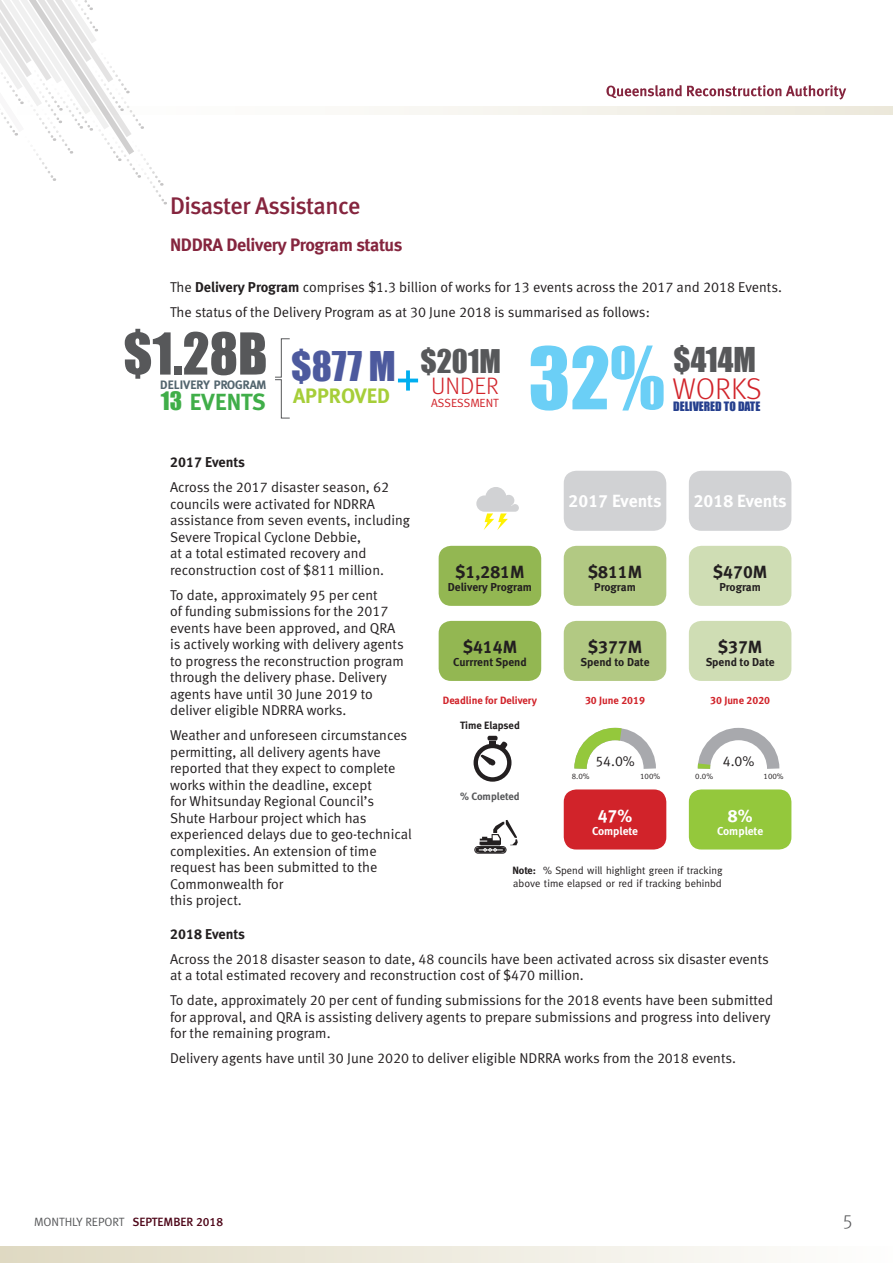
<style>
.page{position:relative;width:893px;height:1263px;background:#fff}
.page>*{position:absolute;margin:0;border:0;box-sizing:border-box;transform-origin:0 0}
.b1{font:79.2px "Impact";color:#6bcff6}
.b1-2{font:53.4px "Impact";color:#57585a}
.b1-3{font:37.65px "Impact";color:#4d5a9e}
.b1-4{font:31.5px "Impact";color:#57585a}
.b1-5{font:30px "Impact";color:#57585a}
.b1-6{font:30px "Meta Light LF";letter-spacing:-.005em;color:#d1232a}
.t1{font:24px "Meta Medium LF";letter-spacing:-.03em;color:#85253e}
.b1-7{font:23.85px "Meta Light LF";color:#d1232a}
.b1-8{font:700 23.4px "Meta";color:#40ae49}
.b1-9{font:20.85px "Meta Bold LF";color:#a6ce39}
.t2{font:19.5px "Meta Light LF";color:#57585a}
.t3{font:18px "Meta Bold LF";letter-spacing:-.02em;color:#85253e}
.t4{font:17.7px "Meta Bold LF";color:#231f20}
.t5{font:17.7px "Meta Bold LF";color:#fff}
.b1-10{font:14.25px/16.5px "Meta Normal LF";color:#231f20}
.B1_bold{font:14.25px "Meta Bold LF";color:#231f20}
.t6{font:14.1px "Meta Normal LF";color:#231f20}
.b1-11{font:700 12.3px "Meta";color:#53656e}
.t7{font:12px "Meta Normal LF";color:#57585a}
.b1-12{font:11.85px "Impact";color:#253f8e}
.b1-13{font:11.85px "Meta";color:#d1232a}
.t8{font:11.4px "Meta Bold LF";color:#231f20}
.t9{font:11.4px "Meta Bold LF";letter-spacing:-.005em;color:#fff}
.t10{font:10.65px/12.8px "Meta";color:#231f20}
.t11{font:10.65px "Meta Bold LF";color:#d1232a}
.t12{font:10.65px "Meta Bold LF";color:#231f20}
.t13{font:10.65px "Meta Bold LF";letter-spacing:-.005em;color:#57585a}
.t14{font:7.95px "Meta Normal LF";color:#231f20}
.s1{font-family:"Meta Bold LF"}
.s2{font-family:"Impact";font-weight:400}
.s3{font-weight:700}
.s4{font-family:"Meta Medium LF";color:#4e0719}
</style>
<div class="page">
<svg style="left:275px;top:338px;width:15px;height:81px"></svg>
<svg style="left:398px;top:370px;width:20px;height:21px"></svg>
<div style="left:564px;top:471px;width:102px;height:60px;background:#d1d2d4;border-radius:13px"></div>
<div style="left:564px;top:546px;width:102px;height:60px;background:#b2c983;border-radius:13px"></div>
<div style="left:564px;top:621px;width:102px;height:60px;background:#b2c983;border-radius:13px"></div>
<div style="left:564px;top:789px;width:102px;height:60px;background:#d1232a;border-radius:13px"></div>
<div style="left:439px;top:546px;width:102px;height:60px;background:#93b752;border-radius:13px"></div>
<div style="left:439px;top:621px;width:102px;height:60px;background:#93b752;border-radius:13px"></div>
<div style="left:689px;top:471px;width:102px;height:60px;background:#d1d2d4;border-radius:13px"></div>
<div style="left:689px;top:546px;width:102px;height:60px;background:#cfddb4;border-radius:13px"></div>
<div style="left:689px;top:621px;width:102px;height:60px;background:#cfddb4;border-radius:13px"></div>
<div style="left:689px;top:789px;width:102px;height:60px;background:#94c83c;border-radius:13px"></div>
<svg style="left:476px;top:487px;width:43px;height:43px"></svg>
<div style="left:474px;top:744px;width:37px;height:38px;border:4px solid #231f20;border-radius:50%"></div>
<svg style="left:481px;top:736px;width:27px;height:29px"></svg>
<div style="left:475px;top:846px;width:31px;height:7px;border:1px solid #231f20;border-radius:3px"></div>
<svg style="left:475px;top:820px;width:43px;height:32px"></svg>
<svg style="left:697px;top:727px;width:83px;height:42px"></svg>
<svg style="left:574px;top:727px;width:82px;height:42px"></svg>
<svg style="left:374px;top:106px;width:519px;height:9px;fill:#f3f1e9"></svg>
<div style="left:0;top:1246px;width:893px;height:17px;background:linear-gradient(to right,#dfd9c2,#fefefd)"></div>
<svg style="left:0;top:0;width:167px;height:205px"></svg>
<svg style="left:606px;top:85px;width:240px;height:15px"></svg>
<h2 class="t1" style="left:170px;top:192px;width:192px">Disaster Assistance</h2>
<h3 class="t3" style="left:170px;top:233px;width:234px">NDDRA Delivery Program status</h3>
<p class="b1-10" style="left:170px;top:279px;width:613px">The <span class="s1">Delivery Program</span> comprises $1.3 billion of works for 13 events across the 2017 and 2018 Events.</p>
<p class="b1-10" style="left:170px;top:304px;width:481px">The status of the Delivery Program as at 30 June 2018 is summarised as follows:</p>
<p class="b1-2" style="left:123px;top:312px;width:146px">$1.28B</p>
<p class="b1-11" style="left:160px;top:377px;width:108px">DELIVERY PROGRAM</p>
<p class="b1-8" style="left:161px;top:388px;width:107px"><span class="s2">13</span> EVENTS</p>
<p class="b1-3" style="left:291px;top:337px;width:106px">$877 M</p>
<p class="b1-9" style="left:293px;top:383px;width:98px">APPROVED</p>
<p class="b1-5" style="left:420px;top:338px;width:82px">$201M</p>
<p class="b1-7" style="left:431px;top:372px;width:69px">UNDER</p>
<p class="b1-13" style="left:431px;top:396px;width:70px">ASSESSMENT</p>
<p class="b1" style="left:528px;top:317px;width:138px">32%</p>
<p class="b1-4" style="left:673px;top:335px;width:84px">$414M</p>
<p class="b1-6" style="left:673px;top:371px;width:90px">WORKS</p>
<p class="b1-12" style="left:673px;top:398px;width:89px">DELIVERED TO DATE</p>
<p class="B1_bold" style="left:170px;top:453px;width:77px">2017 Events</p>
<p class="b1-10" style="left:170px;top:479px;width:242px">Across the 2017 disaster season, 62 councils were activated for NDRRA assistance from seven events, including Severe Tropical Cyclone Debbie,<br>at a total estimated recovery and reconstruction cost of $811 million.</p>
<p class="b1-10" style="left:170px;top:586px;width:235px">To date, approximately 95 per cent<br>of funding submissions for the 2017 events have been approved, and QRA is actively working with delivery agents to progress the reconstruction program through the delivery phase. Delivery agents have until 30 June 2019 to deliver eligible NDRRA works.</p>
<p class="b1-10" style="left:170px;top:727px;width:243px">Weather and unforeseen circumstances permitting, all delivery agents have reported that they expect to complete works within the deadline, except<br>for Whitsunday Regional Council’s<br>Shute Harbour project which has experienced delays due to geo-technical complexities. An extension of time request has been submitted to the<br>Commonwealth for<br>this project.</p>
<p class="B1_bold" style="left:170px;top:925px;width:77px">2018 Events</p>
<p class="b1-10" style="left:170px;top:950px;width:600px">Across the 2018 disaster season to date, 48 councils have been activated across six disaster events at a total estimated recovery and reconstruction cost of $470 million.</p>
<p class="b1-10" style="left:170px;top:992px;width:604px">To date, approximately 20 per cent of funding submissions for the 2018 events have been submitted for approval, and QRA is assisting delivery agents to prepare submissions and progress into delivery for the remaining program.</p>
<p class="b1-10" style="left:170px;top:1050px;width:567px">Delivery agents have until 30 June 2020 to deliver eligible NDRRA works from the 2018 events.</p>
<p class="t5" style="left:569px;top:490px;width:94px">2017 Events</p>
<p class="t5" style="left:694px;top:490px;width:94px">2018 Events</p>
<p class="t4" style="left:455px;top:560px;width:71px">$1,281M</p>
<p class="t8" style="left:448px;top:580px;width:86px">Delivery Program</p>
<p class="t4" style="left:588px;top:560px;width:56px">$811M</p>
<p class="t8" style="left:594px;top:580px;width:43px">Program</p>
<p class="t4" style="left:713px;top:560px;width:56px">$470M</p>
<p class="t8" style="left:719px;top:580px;width:43px">Program</p>
<p class="t4" style="left:463px;top:635px;width:56px">$414M</p>
<p class="t8" style="left:453px;top:655px;width:75px">Currrent Spend</p>
<p class="t11" style="left:443px;top:694px;width:96px">Deadline for Delivery</p>
<p class="t12" style="left:460px;top:719px;width:61px">Time Elapsed</p>
<p class="t4" style="left:588px;top:635px;width:56px">$377M</p>
<p class="t8" style="left:581px;top:655px;width:70px">Spend to Date</p>
<p class="t11" style="left:585px;top:694px;width:62px">30 June 2019</p>
<p class="t4" style="left:718px;top:635px;width:46px">$37M</p>
<p class="t8" style="left:706px;top:655px;width:70px">Spend to Date</p>
<p class="t11" style="left:710px;top:694px;width:62px">30 June 2020</p>
<p class="t6" style="left:595px;top:753px;width:41px">54.0%</p>
<p class="t6" style="left:723px;top:753px;width:33px">4.0%</p>
<p class="t14" style="left:572px;top:772px;width:19px">8.0%</p>
<p class="t14" style="left:640px;top:772px;width:22px">100%</p>
<p class="t14" style="left:695px;top:772px;width:19px">0.0%</p>
<p class="t14" style="left:764px;top:772px;width:22px">100%</p>
<p class="t13" style="left:460px;top:789px;width:61px">% Completed</p>
<p class="t5" style="left:728px;top:804px;width:26px">8%</p>
<p class="t9" style="left:717px;top:823px;width:47px">Complete</p>
<p class="t10" style="left:513px;top:864px;width:211px"><span class="s3">Note:</span> % Spend will highlight green if tracking above time elapsed or red if tracking behinbd</p>
<p class="t5" style="left:598px;top:804px;width:36px">47%</p>
<p class="t9" style="left:592px;top:823px;width:47px">Complete</p>
<p class="t7" style="left:34px;top:1214px;width:191px">MONTHLY REPORT <span class="s4">SEPTEMBER 2018</span></p>
<h3 class="t2" style="left:843px;top:1210px;width:11px">5</h3>
</div>
